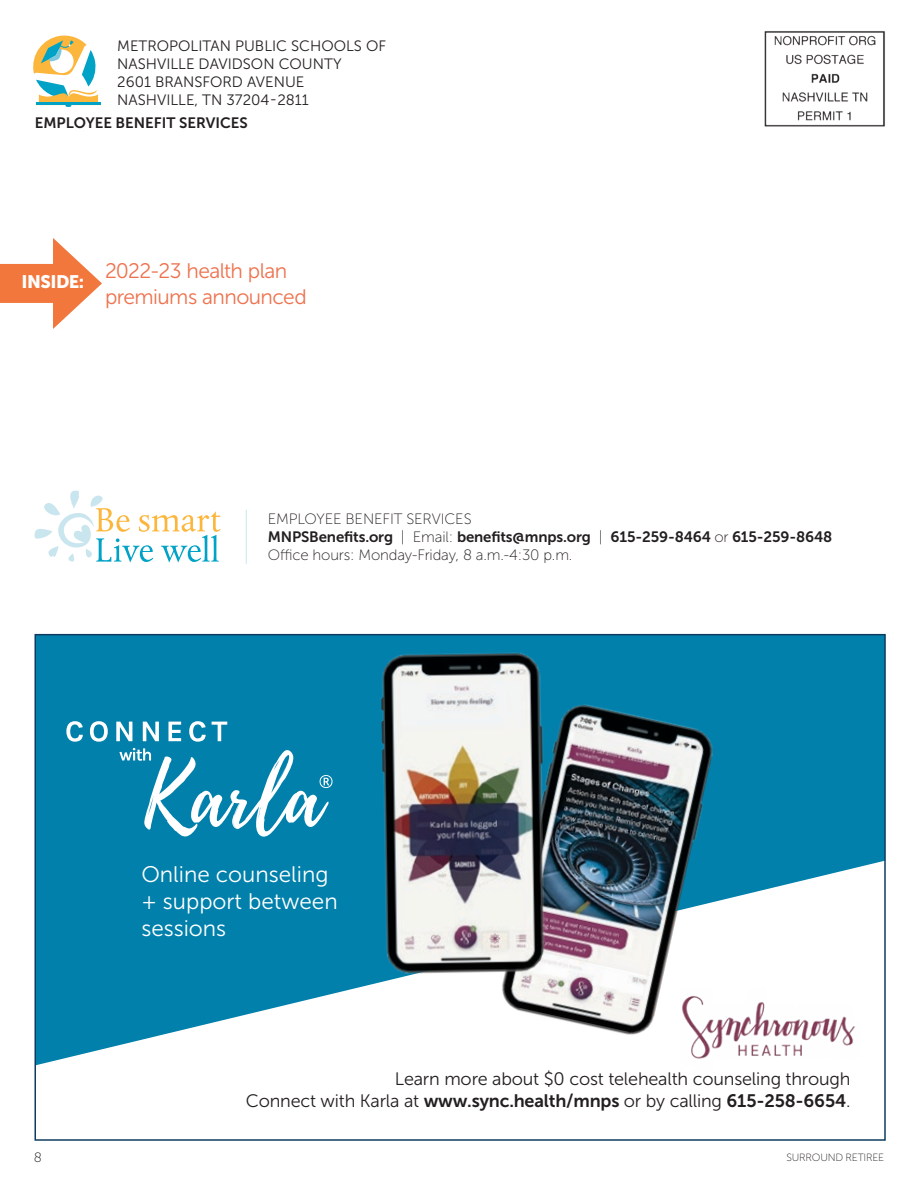
<style>
.page{position:relative;width:918px;height:1188px;background:#fff}
.page>*{position:absolute;margin:0;border:0;box-sizing:border-box;transform-origin:0 0}
.t1{font:22.5px/27px "Museo Sans 300";color:#fff}
.t2{font:21px/26.1px "Museo Sans 300";letter-spacing:-.025em;color:#ee724e}
.t3{font:18px "Museo Sans 700";letter-spacing:-.01em;color:#231f20}
.t4{font:18px "Museo Sans 300";letter-spacing:-.01em;color:#231f20}
.t5{font:18px "Museo Sans 900";letter-spacing:-.03em;color:#fff}
.t6{font:15px/18px "Museo Sans 300";color:#231f20}
.t7{font:15px "Museo Sans 700";letter-spacing:-.01em;color:#231f20}
.t8{font:15px "Museo Sans 100";letter-spacing:-.01em;color:#231f20}
.t9{font:13.5px "Museo Sans 100";color:#231f20}
.t10{font:10.5px "Museo Sans 100";letter-spacing:-.02em;color:#231f20}
.s1{font-family:"Museo Sans 100"}
.s2{font-family:"Museo Sans 300"}
</style>
<div class="page">
<svg style="left:34px;top:491px;width:187px;height:72px"></svg>
<hr style="left:246px;top:510px;width:1px;height:54px;background:#c9e6ef">
<img style="left:764px;top:31px;width:121px;height:96px">
<svg style="left:33px;top:36px;width:68px;height:71px"></svg>
<div style="left:0;top:264px;width:69px;height:39px;background:#f1773c"></div>
<svg style="left:53px;top:238px;width:49px;height:91px"></svg>
<svg style="left:37px;top:637px;width:846px;height:428px;fill:#0080ab"></svg>
<img style="left:485px;top:668px;width:245px;height:377px">
<img style="left:262px;top:633px;width:299px;height:368px">
<img style="left:680px;top:971px;width:181px;height:94px">
<svg style="left:66px;top:721px;width:17px;height:21px"></svg>
<svg style="left:90px;top:721px;width:18px;height:21px"></svg>
<svg style="left:116px;top:722px;width:16px;height:19px"></svg>
<svg style="left:143px;top:722px;width:16px;height:19px"></svg>
<svg style="left:168px;top:722px;width:13px;height:19px"></svg>
<svg style="left:189px;top:721px;width:17px;height:21px"></svg>
<svg style="left:212px;top:722px;width:15px;height:19px"></svg>
<svg style="left:119px;top:748px;width:214px;height:90px"></svg>
<p class="t6" style="left:117px;top:37px;width:270px">METROPOLITAN PUBLIC SCHOOLS OF<br>NASHVILLE DAVIDSON COUNTY<br>2601 BRANSFORD AVENUE<br>NASHVILLE, TN 37204-2811</p>
<p class="t7" style="left:35px;top:114px;width:215px">EMPLOYEE BENEFIT SERVICES</p>
<p class="t5" style="left:21px;top:271px;width:64px">INSIDE:</p>
<h2 class="t2" style="left:105px;top:258px;width:203px">2022-23 health plan premiums announced</h2>
<p class="t8" style="left:268px;top:511px;width:205px">EMPLOYEE BENEFIT SERVICES</p>
<p class="t7" style="left:268px;top:529px;width:566px">MNPSBenefits.org <span class="s1">| Email:</span> benefits@mnps.org <span class="s1">|</span> 615-259-8464 <span class="s1">or</span> 615-259-8648</p>
<p class="t8" style="left:268px;top:547px;width:306px">Office hours: Monday-Friday, 8 a.m.-4:30 p.m.</p>
<h1 class="t1" style="left:141px;top:861px;width:198px">Online counseling + support between sessions</h1>
<p class="t4" style="left:395px;top:1069px;width:457px">Learn more about $0 cost telehealth counseling through</p>
<p class="t3" style="left:246px;top:1091px;width:606px"><span class="s2">Connect with Karla at</span> www.sync.health/mnps <span class="s2">or by calling</span> 615-258-6654<span class="s2">.</span></p>
<p class="t9" style="left:34px;top:1150px;width:10px">8</p>
<p class="t10" style="left:787px;top:1151px;width:99px">SURROUND RETIREE</p>
</div>
